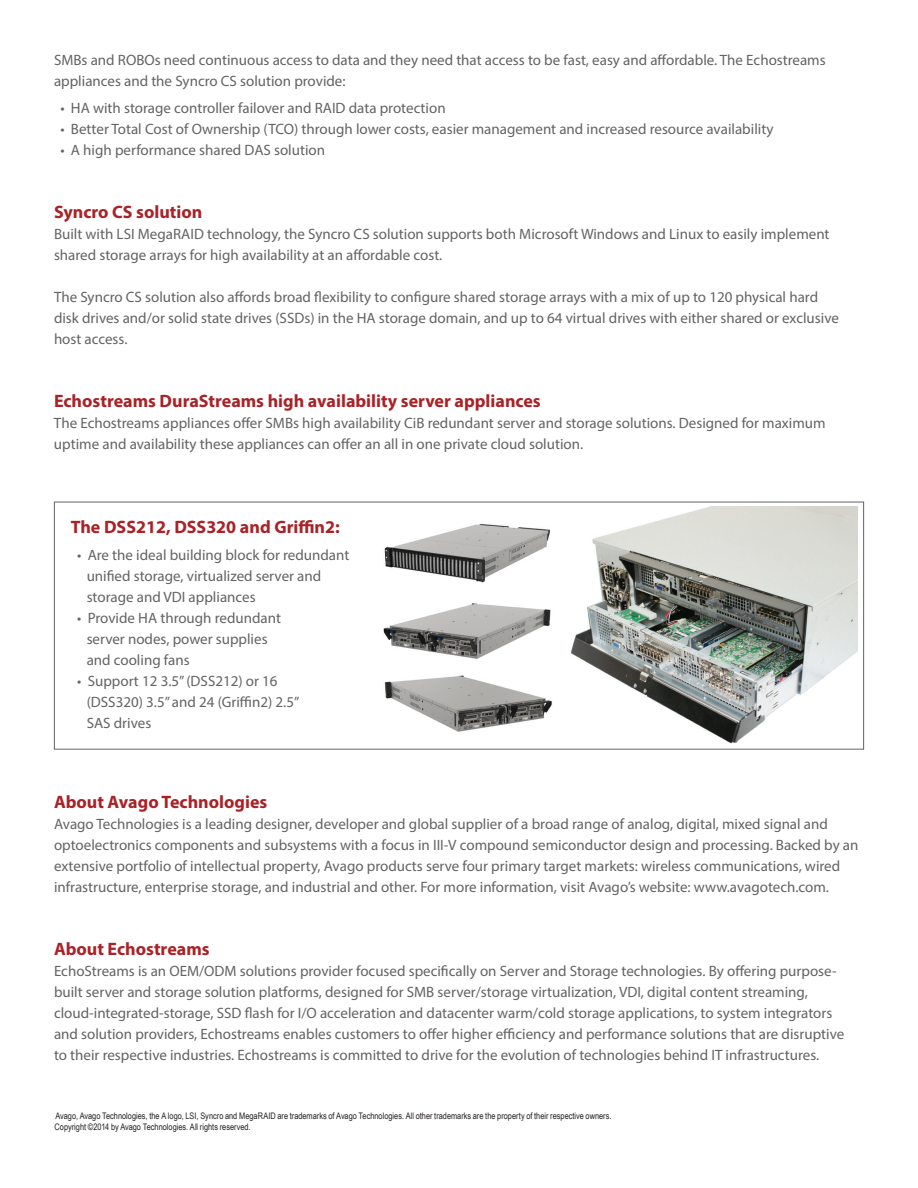
<style>
.page{position:relative;width:918px;height:1188px;background:#fff}
.page>*{position:absolute;margin:0;border:0;box-sizing:border-box;transform-origin:0 0}
.t1{font:700 18px "Myriad Pro";color:#a82227}
.t2{font:15px/21px "Myriad Pro";color:#636366}
.t3{font:9px/10.8px "Arial Narrow";color:#231f20}
</style>
<div class="page">
<div style="left:54px;top:502px;width:810px;height:248px;border:1px solid #636366"></div>
<img style="left:570px;top:507px;width:288px;height:237px">
<img style="left:384px;top:523px;width:166px;height:60px">
<img style="left:383px;top:603px;width:168px;height:56px">
<img style="left:384px;top:675px;width:168px;height:57px">
<p class="t2" style="left:54px;top:49px;width:773px">SMBs and ROBOs need continuous access to data and they need that access to be fast, easy and affordable. The Echostreams appliances and the Syncro CS solution provide:</p>
<p class="t2" style="left:60px;top:97px;width:387px">• HA with storage controller failover and RAID data protection</p>
<p class="t2" style="left:60px;top:118px;width:715px">• Better Total Cost of Ownership (TCO) through lower costs, easier management and increased resource availability</p>
<p class="t2" style="left:60px;top:139px;width:266px">• A high performance shared DAS solution</p>
<p class="t1" style="left:54px;top:200px;width:150px">Syncro CS solution</p>
<p class="t2" style="left:54px;top:223px;width:777px">Built with LSI MegaRAID technology, the Syncro CS solution supports both Microsoft Windows and Linux to easily implement shared storage arrays for high availability at an affordable cost.</p>
<p class="t2" style="left:54px;top:286px;width:786px">The Syncro CS solution also affords broad flexibility to configure shared storage arrays with a mix of up to 120 physical hard disk drives and/or solid state drives (SSDs) in the HA storage domain, and up to 64 virtual drives with either shared or exclusive host access.</p>
<p class="t1" style="left:54px;top:389px;width:488px">Echostreams DuraStreams high availability server appliances</p>
<p class="t2" style="left:54px;top:412px;width:773px">The Echostreams appliances offer SMBs high availability CiB redundant server and storage solutions. Designed for maximum uptime and availability these appliances can offer an all in one private cloud solution.</p>
<p class="t1" style="left:71px;top:516px;width:271px">The DSS212, DSS320 and Griffin2:</p>
<p class="t2" style="left:87px;top:545px;width:264px;text-indent:-10px">• Are the ideal building block for redundant unified storage, virtualized server and storage and VDI appliances</p>
<p class="t2" style="left:87px;top:608px;width:196px;text-indent:-10px">• Provide HA through redundant server nodes, power supplies and cooling fans</p>
<p class="t2" style="left:87px;top:671px;width:214px;text-indent:-10px">• Support 12 3.5” (DSS212) or 16 (DSS320) 3.5” and 24 (Griffin2) 2.5”<br>SAS drives</p>
<p class="t1" style="left:54px;top:790px;width:215px">About Avago Technologies</p>
<p class="t2" style="left:54px;top:813px;width:806px">Avago Technologies is a leading designer, developer and global supplier of a broad range of analog, digital, mixed signal and optoelectronics components and subsystems with a focus in III-V compound semiconductor design and processing. Backed by an extensive portfolio of intellectual property, Avago products serve four primary target markets: wireless communications, wired infrastructure, enterprise storage, and industrial and other. For more information, visit Avago’s website: www.avagotech.com.</p>
<p class="t1" style="left:54px;top:937px;width:157px">About Echostreams</p>
<p class="t2" style="left:54px;top:960px;width:792px">EchoStreams is an OEM/ODM solutions provider focused specifically on Server and Storage technologies. By offering purpose&shy;built server and storage solution platforms, designed for SMB server/storage virtualization, VDI, digital content streaming, cloud-integrated-storage, SSD flash for I/O acceleration and datacenter warm/cold storage applications, to system integrators and solution providers, Echostreams enables customers to offer higher efficiency and performance solutions that are disruptive to their respective industries. Echostreams is committed to drive for the evolution of technologies behind IT infrastructures.</p>
<p class="t3" style="left:55px;top:1110px;width:558px">Avago, Avago Technologies, the A logo, LSI, Syncro and MegaRAID are trademarks of Avago Technologies. All other trademarks are the property of their respective owners.<br>Copyright ©2014 by Avago Technologies. All rights reserved.</p>
</div>
